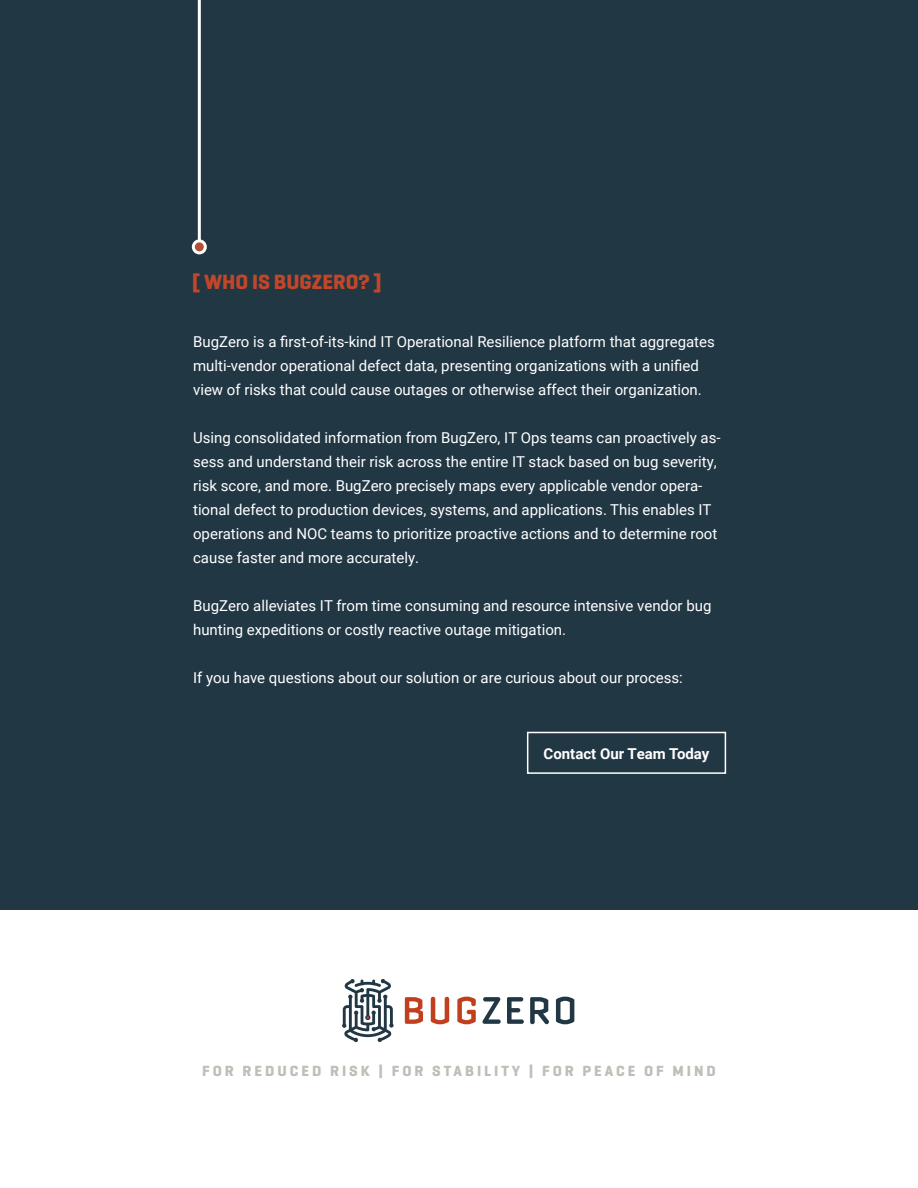
<style>
.page{position:relative;width:918px;height:1188px;background:#fff}
.page>*{position:absolute;margin:0;border:0;box-sizing:border-box;transform-origin:0 0}
.t1{font:700 21px "Geogrotesque Cyr";color:#c24729}
.t2{font:15px/24px "Roboto";color:#fff}
.t3{font:700 15px "Geogrotesque Cyr";letter-spacing:.2em;color:#c1bdb7}
.t4{font:700 15px "Roboto";color:#fff}
</style>
<div class="page">
<svg style="left:405px;top:997px;width:18px;height:27px"></svg>
<svg style="left:431px;top:997px;width:18px;height:27px"></svg>
<svg style="left:457px;top:997px;width:19px;height:27px"></svg>
<svg style="left:483px;top:997px;width:18px;height:27px"></svg>
<svg style="left:507px;top:997px;width:17px;height:27px"></svg>
<svg style="left:530px;top:997px;width:19px;height:27px"></svg>
<svg style="left:556px;top:997px;width:18px;height:27px"></svg>
<svg style="left:342px;top:979px;width:52px;height:63px"></svg>
<div style="left:0;top:0;width:918px;height:910px;background:#223744"></div>
<svg style="left:526px;top:731px;width:201px;height:43px"></svg>
<div style="left:195px;top:242px;width:10px;height:10px;background:#b54f34;border-radius:50%"></div>
<hr style="left:198px;top:0;width:3px;height:241px;background:#fff">
<div style="left:192px;top:239px;width:15px;height:15px;border:3px solid #fff;border-radius:50%"></div>
<h1 class="t1" style="left:192px;top:269px;width:192px">[ WHO IS BUGZERO? ]</h1>
<p class="t2" style="left:193px;top:330px;width:523px">BugZero is a first-of-its-kind IT Operational Resilience platform that aggregates multi-vendor operational defect data, presenting organizations with a unified view of risks that could cause outages or otherwise affect their organization.</p>
<p class="t2" style="left:193px;top:426px;width:529px">Using consolidated information from BugZero, IT Ops teams can proactively as&shy;sess and understand their risk across the entire IT stack based on bug severity, risk score, and more. BugZero precisely maps every applicable vendor opera&shy;tional defect to production devices, systems, and applications. This enables IT operations and NOC teams to prioritize proactive actions and to determine root cause faster and more accurately.</p>
<p class="t2" style="left:193px;top:594px;width:520px">BugZero alleviates IT from time consuming and resource intensive vendor bug hunting expeditions or costly reactive outage mitigation.</p>
<p class="t2" style="left:193px;top:666px;width:491px">If you have questions about our solution or are curious about our process:</p>
<p class="t4" style="left:544px;top:743px;width:167px">Contact Our Team Today</p>
<p class="t3" style="left:202px;top:1061px;width:515px">FOR REDUCED RISK | FOR STABILITY | FOR PEACE OF MIND</p>
</div>
